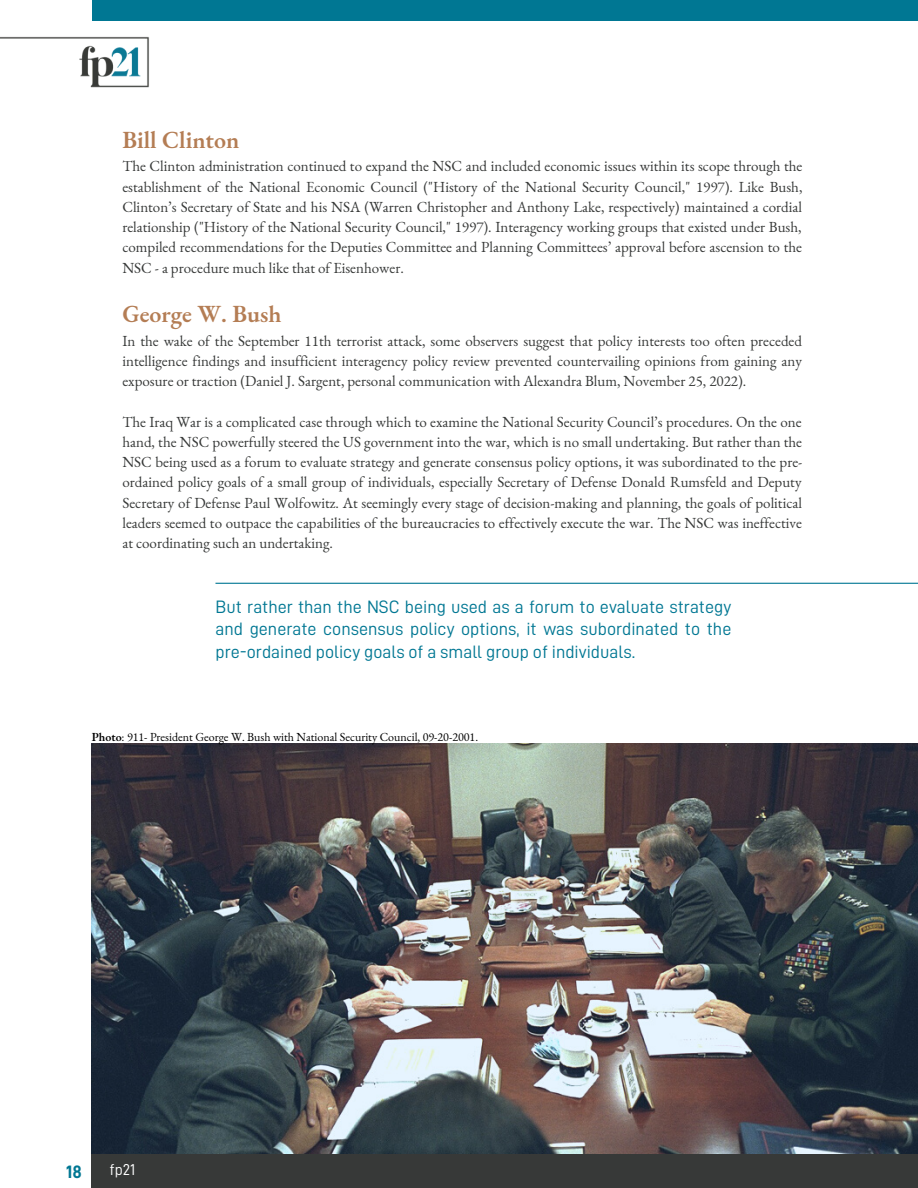
<style>
.page{position:relative;width:918px;height:1188px;background:#fff}
.page>*{position:absolute;margin:0;border:0;box-sizing:border-box;transform-origin:0 0}
.t1{font:600 24px "EB Garamond";color:#b47d54}
.t2{font:18px/22.5px "D DIN";color:#007793;text-align:justify}
.t3{font:18px "D DIN Bold";color:#007793}
.t4{font:15.75px "D DIN";color:#fff}
.t5{font:15px/20.2px "EB Garamond";color:#373938;text-align:justify}
.t6{font:12px "EB Garamond";color:#000}
.s1{font-weight:600}
</style>
<div class="page">
<div style="left:92px;top:0;width:826px;height:20px;background:#007793"></div>
<img style="left:0;top:36px;width:149px;height:52px">
<img style="left:92px;top:743px;width:826px;height:412px">
<hr style="left:215px;top:583px;width:703px;height:1px;background:#007793">
<div style="left:92px;top:1155px;width:826px;height:33px;background:#373938"></div>
<h1 class="t1" style="left:122px;top:124px;width:118px">Bill Clinton</h1>
<p class="t5" style="left:122px;top:156px;width:682px">The Clinton administration continued to expand the NSC and included economic issues within its scope through the establishment of the National Economic Council ("History of the National Security Council," 1997). Like Bush, Clinton’s Secretary of State and his NSA (Warren Christopher and Anthony Lake, respectively) maintained a cordial relationship ("History of the National Security Council," 1997). Interagency working groups that existed under Bush, compiled recommendations for the Deputies Committee and Planning Committees’ approval before ascension to the NSC - a procedure much like that of Eisenhower.</p>
<h1 class="t1" style="left:122px;top:298px;width:161px">George W. Bush</h1>
<p class="t5" style="left:122px;top:330px;width:681px">In the wake of the September 11th terrorist attack, some observers suggest that policy interests too often preceded intelligence findings and insufficient interagency policy review prevented countervailing opinions from gaining any exposure or traction (Daniel J. Sargent, personal communication with Alexandra Blum, November 25, 2022).</p>
<p class="t5" style="left:122px;top:411px;width:681px">The Iraq War is a complicated case through which to examine the National Security Council’s procedures. On the one hand, the NSC powerfully steered the US government into the war, which is no small undertaking. But rather than the NSC being used as a forum to evaluate strategy and generate consensus policy options, it was subordinated to the pre&shy;ordained policy goals of a small group of individuals, especially Secretary of Defense Donald Rumsfeld and Deputy Secretary of Defense Paul Wolfowitz. At seemingly every stage of decision-making and planning, the goals of political leaders seemed to outpace the capabilities of the bureaucracies to effectively execute the war. The NSC was ineffective at coordinating such an undertaking.</p>
<p class="t2" style="left:215px;top:595px;width:517px">But rather than the NSC being used as a forum to evaluate strategy and generate consensus policy options, it was subordinated to the pre-ordained policy goals of a small group of individuals.</p>
<p class="t6" style="left:92px;top:729px;width:388px"><span class="s1">Photo</span>: 911- President George W. Bush with National Security Council, 09-20-2001.</p>
<p class="t3" style="left:66px;top:1163px;width:17px">18</p>
<p class="t4" style="left:110px;top:1162px;width:27px">fp21</p>
</div>
